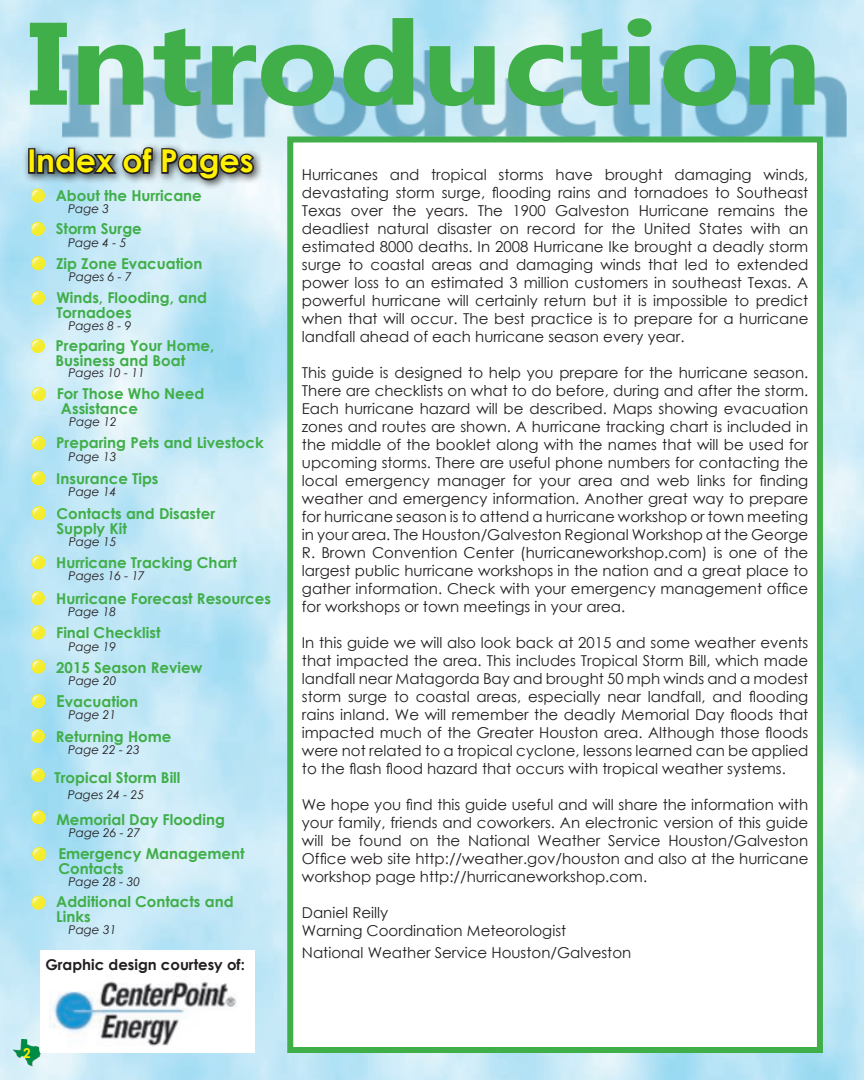
<style>
.page{position:relative;width:864px;height:1080px;background:#fff}
.page>*{position:absolute;margin:0;border:0;box-sizing:border-box;transform-origin:0 0}
.t1{font:700 117px "Segoe UI";color:#40ae49;scale:1.15 1}
.t2{font:700 31.5px "Century Gothic";color:#fff101}
.t3{font:15px/18px "Century Gothic";color:#231f20;text-align:justify}
.t4{font:700 15px/15px "Century Gothic";color:#40ae49}
.t5{font:700 14.85px "Century Gothic";color:#231f20}
.t6{font:700 13.5px "Century Gothic";color:#fff101}
.t7{font:italic 12px "Century Gothic";color:#231f20}
.s1{font-size:16.5px}
</style>
<div class="page">
<img style="left:0;top:0;width:864px;height:1080px">
<img style="left:14px;top:1040px;width:26px;height:26px">
<div style="left:62px;top:51px;width:785px;height:88px;background:#075c87;opacity:.45"></div>
<div style="left:22px;top:142px;width:242px;height:49px;background:#000;opacity:.75"></div>
<div style="left:28px;top:148px;width:7px;height:26px;border:3px solid #231f20"></div>
<svg style="left:35px;top:146px;width:119px;height:55px;background:#8ca1a9"></svg>
<svg style="left:160px;top:146px;width:96px;height:36px;background:#72797c"></svg>
<div style="left:290px;top:140px;width:530px;height:910px;background:#fff"></div>
<div style="left:287px;top:136px;width:536px;height:917px;border:6px solid #40ae49"></div>
<svg style="left:31px;top:222px;width:13px;height:13px"></svg>
<div style="left:31px;top:222px;width:13px;height:13px;border:1px solid #f4ec2c;border-radius:50%"></div>
<svg style="left:32px;top:257px;width:13px;height:13px"></svg>
<div style="left:32px;top:257px;width:13px;height:13px;border:1px solid #f4ec2c;border-radius:50%"></div>
<svg style="left:32px;top:291px;width:13px;height:13px"></svg>
<div style="left:32px;top:291px;width:13px;height:13px;border:1px solid #f4ec2c;border-radius:50%"></div>
<div style="left:31px;top:339px;width:13px;height:13px;border:1px solid #f4ec2c;border-radius:50%"></div>
<svg style="left:31px;top:340px;width:13px;height:12px"></svg>
<div style="left:31px;top:340px;width:13px;height:12px;border:1px solid #f4ec2c;border-radius:50%"></div>
<div style="left:32px;top:388px;width:13px;height:13px;border:1px solid #f4ec2c;border-radius:50%"></div>
<svg style="left:32px;top:388px;width:13px;height:12px"></svg>
<div style="left:32px;top:388px;width:13px;height:12px;border:1px solid #f4ec2c;border-radius:50%"></div>
<svg style="left:32px;top:507px;width:13px;height:12px"></svg>
<div style="left:32px;top:507px;width:13px;height:13px;border:1px solid #f4ec2c;border-radius:50%"></div>
<svg style="left:32px;top:556px;width:13px;height:13px"></svg>
<div style="left:32px;top:556px;width:13px;height:13px;border:1px solid #f4ec2c;border-radius:50%"></div>
<div style="left:31px;top:592px;width:13px;height:13px;border:1px solid #f4ec2c;border-radius:50%"></div>
<svg style="left:31px;top:592px;width:13px;height:12px"></svg>
<div style="left:31px;top:592px;width:13px;height:12px;border:1px solid #f4ec2c;border-radius:50%"></div>
<svg style="left:32px;top:626px;width:13px;height:13px"></svg>
<div style="left:32px;top:626px;width:13px;height:13px;border:1px solid #f4ec2c;border-radius:50%"></div>
<svg style="left:32px;top:660px;width:13px;height:13px"></svg>
<div style="left:32px;top:660px;width:13px;height:13px;border:1px solid #f4ec2c;border-radius:50%"></div>
<div style="left:32px;top:437px;width:13px;height:13px;border:1px solid #f4ec2c;border-radius:50%"></div>
<svg style="left:32px;top:437px;width:13px;height:12px"></svg>
<div style="left:32px;top:437px;width:13px;height:12px;border:1px solid #f4ec2c;border-radius:50%"></div>
<div style="left:32px;top:472px;width:13px;height:13px;border:1px solid #f4ec2c;border-radius:50%"></div>
<svg style="left:32px;top:472px;width:13px;height:12px"></svg>
<div style="left:32px;top:472px;width:13px;height:12px;border:1px solid #f4ec2c;border-radius:50%"></div>
<svg style="left:31px;top:189px;width:13px;height:13px"></svg>
<div style="left:31px;top:189px;width:13px;height:13px;border:1px solid #f4ec2c;border-radius:50%"></div>
<div style="left:31px;top:730px;width:13px;height:13px;border:1px solid #f4ec2c;border-radius:50%"></div>
<svg style="left:31px;top:730px;width:13px;height:12px"></svg>
<div style="left:31px;top:730px;width:13px;height:12px;border:1px solid #f4ec2c;border-radius:50%"></div>
<div style="left:31px;top:769px;width:13px;height:13px;border:1px solid #f4ec2c;border-radius:50%"></div>
<svg style="left:31px;top:769px;width:13px;height:12px"></svg>
<div style="left:31px;top:769px;width:13px;height:12px;border:1px solid #f4ec2c;border-radius:50%"></div>
<div style="left:33px;top:847px;width:13px;height:14px;border:1px solid #f4ec2c;border-radius:50%"></div>
<svg style="left:33px;top:848px;width:13px;height:12px"></svg>
<div style="left:33px;top:848px;width:13px;height:12px;border:1px solid #f4ec2c;border-radius:50%"></div>
<svg style="left:32px;top:811px;width:13px;height:13px"></svg>
<div style="left:32px;top:811px;width:13px;height:13px;border:1px solid #f4ec2c;border-radius:50%"></div>
<svg style="left:32px;top:896px;width:13px;height:13px"></svg>
<div style="left:32px;top:896px;width:13px;height:13px;border:1px solid #f4ec2c;border-radius:50%"></div>
<svg style="left:32px;top:695px;width:13px;height:12px"></svg>
<div style="left:32px;top:695px;width:13px;height:13px;border:1px solid #f4ec2c;border-radius:50%"></div>
<div style="left:40px;top:951px;width:215px;height:102px;background:#fff"></div>
<img style="left:50px;top:981px;width:187px;height:65px">
<h1 class="t1" style="left:27px;top:-22px;width:693px">Introduction</h1>
<h2 class="t2" style="left:27px;top:141px;width:228px">Index of Pages</h2>
<p class="t4" style="left:56px;top:188px;width:148px">About the Hurricane</p>
<p class="t7" style="left:68px;top:201px;width:43px">Page 3</p>
<p class="t4" style="left:56px;top:221px;width:88px">Storm Surge</p>
<p class="t7" style="left:68px;top:235px;width:60px">Page 4 - 5</p>
<p class="t4" style="left:56px;top:256px;width:148px">Zip Zone Evacuation</p>
<p class="t7" style="left:69px;top:269px;width:65px">Pages 6 - 7</p>
<p class="t7" style="left:68px;top:317px;width:65px">Pages 8 - 9</p>
<p class="t4" style="left:56px;top:289px;width:152px">Winds, Flooding, and<br>Tornadoes</p>
<p class="t4" style="left:56px;top:337px;width:160px">Preparing Your Home,<br>Business and Boat</p>
<p class="t7" style="left:68px;top:365px;width:78px">Pages 10 - 11</p>
<p class="t4" style="left:57px;top:386px;width:149px">For Those Who Need<br>Assistance</p>
<p class="t7" style="left:69px;top:414px;width:49px">Page 12</p>
<p class="t4" style="left:56px;top:435px;width:209px">Preparing Pets and Livestock</p>
<p class="t7" style="left:69px;top:449px;width:49px">Page 13</p>
<p class="t4" style="left:56px;top:470px;width:104px">Insurance Tips</p>
<p class="t7" style="left:69px;top:484px;width:49px">Page 14</p>
<p class="t4" style="left:56px;top:505px;width:160px">Contacts and Disaster<br>Supply Kit</p>
<p class="t7" style="left:69px;top:534px;width:49px">Page 15</p>
<p class="t4" style="left:56px;top:555px;width:182px">Hurricane Tracking Chart</p>
<p class="t7" style="left:69px;top:568px;width:78px">Pages 16 - 17</p>
<p class="t4" style="left:56px;top:590px;width:216px">Hurricane Forecast Resources</p>
<p class="t7" style="left:68px;top:604px;width:49px">Page 18</p>
<p class="t4" style="left:56px;top:625px;width:106px">Final Checklist</p>
<p class="t7" style="left:68px;top:638px;width:49px">Page 19</p>
<p class="t4" style="left:56px;top:659px;width:148px">2015 Season Review</p>
<p class="t7" style="left:69px;top:672px;width:49px">Page 20</p>
<p class="t4" style="left:56px;top:694px;width:84px"><span class="s1">E</span>vacuation</p>
<p class="t7" style="left:68px;top:707px;width:49px">Page 21</p>
<p class="t4" style="left:56px;top:728px;width:117px">Returning Home</p>
<p class="t4" style="left:54px;top:770px;width:127px">Tropical Storm Bill</p>
<p class="t7" style="left:68px;top:787px;width:78px">Pages 24 - 25</p>
<p class="t7" style="left:68px;top:742px;width:73px">Page 22 - 23</p>
<p class="t4" style="left:56px;top:812px;width:170px">Memorial Day Flooding</p>
<p class="t7" style="left:69px;top:825px;width:73px">Page 26 - 27</p>
<p class="t4" style="left:58px;top:846px;width:188px">Emergency Management<br>Contacts</p>
<p class="t7" style="left:68px;top:874px;width:73px">Page 28 - 30</p>
<p class="t4" style="left:56px;top:894px;width:179px">Additional Contacts and<br>Links</p>
<p class="t7" style="left:69px;top:922px;width:49px">Page 31</p>
<p class="t5" style="left:45px;top:955px;width:201px">Graphic design courtesy of:</p>
<p class="t6" style="left:23px;top:1045px;width:9px">2</p>
<p class="t3" style="left:302px;top:165px;width:508px">Hurricanes and tropical storms have brought damaging winds, devastating storm surge, flooding rains and tornadoes to Southeast Texas over the years. The 1900 Galveston Hurricane remains the deadliest natural disaster on record for the United States with an estimated 8000 deaths. In 2008 Hurricane Ike brought a deadly storm surge to coastal areas and damaging winds that led to extended power loss to an estimated 3 million customers in southeast Texas. A powerful hurricane will certainly return but it is impossible to predict when that will occur. The best practice is to prepare for a hurricane landfall ahead of each hurricane season every year.</p>
<p class="t3" style="left:302px;top:363px;width:508px">This guide is designed to help you prepare for the hurricane season.<br>There are checklists on what to do before, during and after the storm.<br>Each hurricane hazard will be described. Maps showing evacuation zones and routes are shown. A hurricane tracking chart is included in the middle of the booklet along with the names that will be used for upcoming storms. There are useful phone numbers for contacting the local emergency manager for your area and web links for finding weather and emergency information. Another great way to prepare for hurricane season is to attend a hurricane workshop or town meeting in your area. The Houston/Galveston Regional Workshop at the George R. Brown Convention Center (hurricaneworkshop.com) is one of the largest public hurricane workshops in the nation and a great place to gather information. Check with your emergency management office for workshops or town meetings in your area.</p>
<p class="t3" style="left:302px;top:633px;width:508px">In this guide we will also look back at 2015 and some weather events that impacted the area. This includes Tropical Storm Bill, which made landfall near Matagorda Bay and brought 50 mph winds and a modest storm surge to coastal areas, especially near landfall, and flooding rains inland. We will remember the deadly Memorial Day floods that impacted much of the Greater Houston area. Although those floods were not related to a tropical cyclone, lessons learned can be applied to the flash flood hazard that occurs with tropical weather systems.</p>
<p class="t3" style="left:302px;top:795px;width:508px">We hope you find this guide useful and will share the information with your family, friends and coworkers. An electronic version of this guide will be found on the National Weather Service Houston/Galveston Office web site http://weather.gov/houston and also at the hurricane workshop page http://hurricaneworkshop.com.</p>
<p class="t3" style="left:302px;top:903px;width:266px">Daniel Reilly<br>Warning Coordination Meteorologist</p>
<p class="t3" style="left:302px;top:943px;width:331px">National Weather Service Houston/Galveston</p>
</div>
